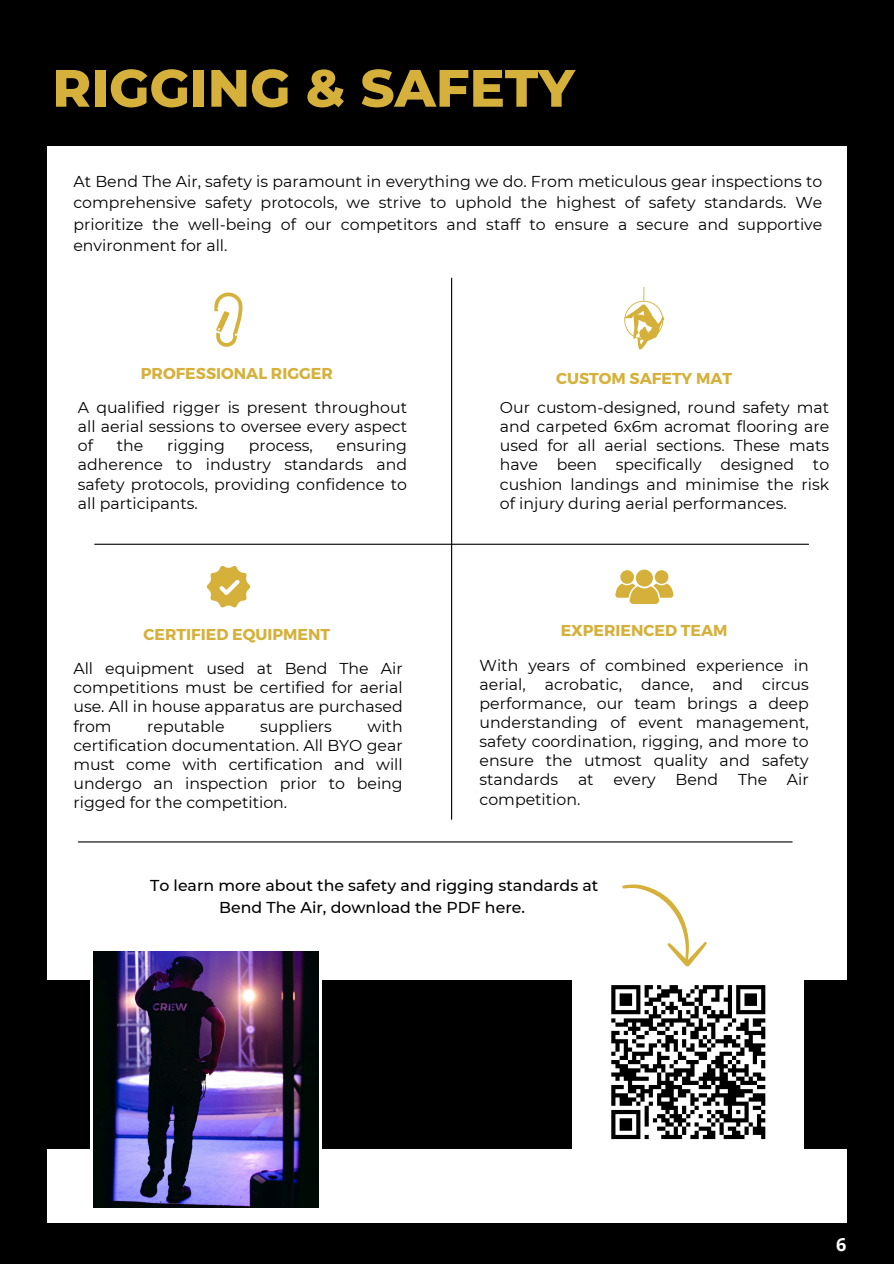
<style>
.page{position:relative;width:894px;height:1264px;background:#fff}
.page>*{position:absolute;margin:0;border:0;box-sizing:border-box;transform-origin:0 0}
.t1{font:800 52.5px "Montserrat";color:#d5b03a}
.t2{font:700 18px "Open Sans";color:#fff}
.t3{font:15.75px/19.2px "Montserrat";color:#000;text-align:justify}
.t4{font:500 15.75px/21.3px "Montserrat";color:#000;text-align:center}
.t5{font:700 15.75px "Montserrat";color:#d5b03a}
</style>
<div class="page">
<div style="left:0;top:0;width:893px;height:1263px;background:#000"></div>
<div style="left:47px;top:146px;width:799px;height:1076px;background:#fff"></div>
<div style="left:0;top:979px;width:893px;height:169px;background:#000"></div>
<div style="left:90px;top:908px;width:232px;height:307px;background:#fff"></div>
<img style="left:93px;top:951px;width:225px;height:256px">
<svg style="left:206px;top:565px;width:44px;height:42px"></svg>
<hr style="left:451px;top:278px;width:1px;height:541px;background:#000">
<svg style="left:214px;top:292px;width:28px;height:54px"></svg>
<svg style="left:624px;top:287px;width:40px;height:63px"></svg>
<div style="left:635px;top:569px;width:17px;height:17px;background:#d5b03a;border-radius:50%"></div>
<div style="left:620px;top:570px;width:13px;height:14px;background:#d5b03a;border-radius:50%"></div>
<div style="left:654px;top:570px;width:14px;height:14px;background:#d5b03a;border-radius:50%"></div>
<svg style="left:615px;top:583px;width:58px;height:21px"></svg>
<hr style="left:95px;top:543px;width:713px;height:2px;background:#000">
<hr style="left:78px;top:841px;width:714px;height:1px;background:#000">
<div style="left:572px;top:904px;width:232px;height:308px;background:#fff"></div>
<svg style="left:611px;top:985px;width:155px;height:155px"></svg>
<svg style="left:622px;top:884px;width:84px;height:82px"></svg>
<h1 class="t1" style="left:52px;top:56px;width:523px">RIGGING &amp; SAFETY</h1>
<h2 class="t3" style="left:73px;top:170px;width:750px;line-height:21.3px">At Bend The Air, safety is paramount in everything we do. From meticulous gear inspections to comprehensive safety protocols, we strive to uphold the highest of safety standards. We prioritize the well-being of our competitors and staff to ensure a secure and supportive environment for all.</h2>
<p class="t5" style="left:141px;top:363px;width:193px">PROFESSIONAL RIGGER</p>
<p class="t3" style="left:78px;top:398px;width:331px">A qualified rigger is present throughout all aerial sessions to oversee every aspect of</p>
<p class="t3" style="left:78px;top:436px;width:331px;text-indent:259px">ensuring adherence to industry standards and safety protocols, providing confidence to all participants.</p>
<p class="t3" style="left:117px;top:436px;width:28px">the</p>
<p class="t3" style="left:167px;top:436px;width:59px">rigging</p>
<p class="t3" style="left:249px;top:436px;width:65px">process,</p>
<h2 class="t5" style="left:143px;top:624px;width:188px">CERTIFIED EQUIPMENT</h2>
<p class="t3" style="left:73px;top:659px;width:331px">All equipment used at Bend The Air competitions must be certified for aerial use. All in house apparatus are purchased from</p>
<p class="t3" style="left:73px;top:716px;width:331px;text-indent:294px">with certification documentation. All BYO gear must come with certification and will undergo an inspection prior to being rigged for the competition.</p>
<p class="t3" style="left:147px;top:716px;width:79px">reputable</p>
<p class="t3" style="left:260px;top:716px;width:73px">suppliers</p>
<p class="t5" style="left:556px;top:368px;width:177px">CUSTOM SAFETY MAT</p>
<p class="t3" style="left:500px;top:398px;width:331px">Our custom-designed, round safety mat and carpeted 6x6m acromat flooring are used for all aerial sections. These mats have been specifically designed to cushion landings and minimise the risk of injury during aerial performances.</p>
<p class="t5" style="left:560px;top:620px;width:168px">EXPERIENCED TEAM</p>
<p class="t3" style="left:479px;top:655px;width:331px">With years of combined experience in aerial, acrobatic, dance, and circus performance, our team brings a deep understanding of event management, safety coordination, rigging, and more to ensure the utmost quality and safety standards at every Bend The Air competition.</p>
<p class="t4" style="left:150px;top:875px;width:450px">To learn more about the safety and rigging standards at<br>Bend The Air, download the PDF here.</p>
<p class="t2" style="left:835px;top:1231px;width:12px">6</p>
</div>
